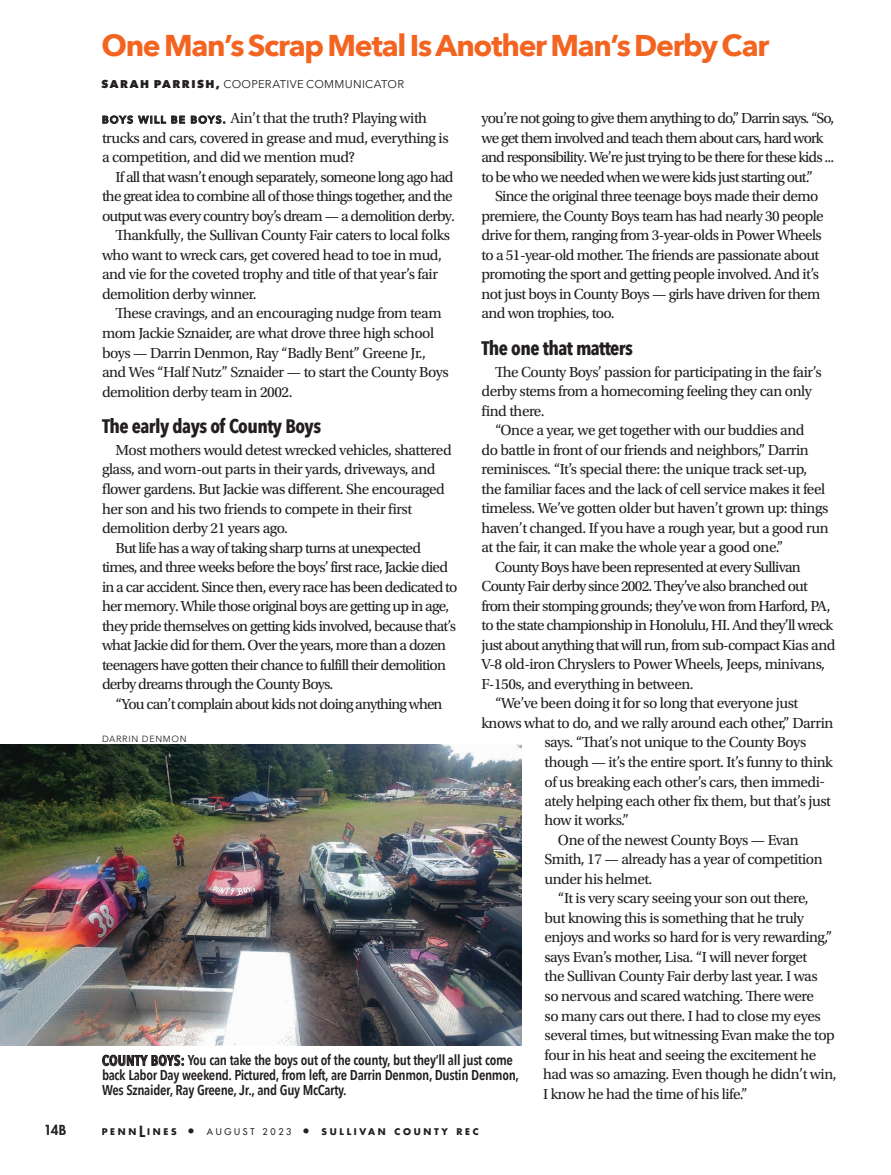
<style>
.page{position:relative;width:891px;height:1175px;background:#fff}
.page>*{position:absolute;margin:0;border:0;box-sizing:border-box;transform-origin:0 0}
.t1{font:700 30px "Avenir Next";letter-spacing:-.045em;color:#f36421}
.t2{font:700 19.5px "Avenir Next Condensed";letter-spacing:-.03em;color:#231f20}
.t3{font:15.3px/19.5px "Utopia Std";letter-spacing:-.035em;color:#231f20}
.t4{font:15.3px/19.5px "Utopia Std";letter-spacing:-.055em;color:#231f20}
.t5{font:600 14.25px/15px "Avenir Next Condensed";letter-spacing:-.025em;color:#231f20}
.t6{font:800 13.5px "Futura Std";color:#231f20}
.t7{font:11.25px "Avenir Next";letter-spacing:.025em;color:#231f20}
.t8{font:700 9px "Futura Std";letter-spacing:.3em;color:#231f20}
.t9{font:9px "Avenir Next";letter-spacing:.075em;color:#231f20}
.s1{font-weight:800}
.s2{font-family:"Avenir Next";font-weight:600;font-size:10.2px}
.s3{font-size:14.1px}
.s4{font-weight:800;font-size:15px}
.s5{font-size:13.5px}
.s6{font-weight:500}
</style>
<div class="page">
<img style="left:0;top:744px;width:522px;height:302px">
<h1 class="t1" style="left:102px;top:20px;width:669px">One Man’s Scrap Metal Is Another Man’s Derby Car</h1>
<p class="t7" style="left:102px;top:74px;width:304px"><span class="s1">SARAH PARRISH,</span> COOPERATIVE COMMUNICATOR</p>
<p class="t3" style="left:102px;top:109px;width:348px"><span class="s2">B OY S W I L L B E B OY S .</span> Ain’t that the truth? Playing with trucks and cars, covered in grease and mud, everything is a competition, and did we mention mud?</p>
<p class="t3" style="left:115px;top:167px;width:340px">If all that wasn’t enough separately, someone long ago had</p>
<p class="t3" style="left:102px;top:187px;width:352px">the great idea to combine all of those things together, and the</p>
<p class="t3" style="left:102px;top:206px;width:355px">output was every country boy’s dream — a demolition derby.</p>
<p class="t3" style="left:115px;top:226px;width:336px">Thankfully, the Sullivan County Fair caters to local folks</p>
<p class="t3" style="left:102px;top:245px;width:342px">who want to wreck cars, get covered head to toe in mud,</p>
<p class="t3" style="left:102px;top:265px;width:337px">and vie for the coveted trophy and title of that year’s fair</p>
<p class="t3" style="left:102px;top:284px;width:156px">demolition derby winner.</p>
<p class="t3" style="left:115px;top:304px;width:328px">These cravings, and an encouraging nudge from team</p>
<p class="t3" style="left:102px;top:323px;width:334px">mom Jackie Sznaider, are what drove three high school</p>
<p class="t3" style="left:102px;top:343px;width:326px">boys — Darrin Denmon, Ray “Badly Bent” Greene Jr.,</p>
<p class="t3" style="left:102px;top:362px;width:348px">and Wes “Half Nutz” Sznaider — to start the County Boys</p>
<p class="t3" style="left:102px;top:382px;width:192px">demolition derby team in 2002.</p>
<p class="t2" style="left:102px;top:414px;width:221px">The early days of County Boys</p>
<p class="t3" style="left:116px;top:440px;width:338px">Most mothers would detest wrecked vehicles, shattered</p>
<p class="t3" style="left:102px;top:460px;width:335px">glass, and worn-out parts in their yards, driveways, and</p>
<p class="t3" style="left:102px;top:479px;width:344px">flower gardens. But Jackie was different. She encouraged</p>
<p class="t3" style="left:102px;top:499px;width:312px">her son and his two friends to compete in their first</p>
<p class="t3" style="left:102px;top:518px;width:188px">demolition derby 21 years ago.</p>
<p class="t3" style="left:116px;top:538px;width:307px">But life has a way of taking sharp turns at unexpected</p>
<p class="t3" style="left:102px;top:557px;width:348px">times, and three weeks before the boys’ first race, Jackie died</p>
<p class="t3" style="left:102px;top:577px;width:357px">in a car accident. Since then, every race has been dedicated to</p>
<p class="t3" style="left:102px;top:596px;width:349px">her memory. While those original boys are getting up in age,</p>
<p class="t3" style="left:102px;top:616px;width:355px">they pride themselves on getting kids involved, because that’s</p>
<p class="t3" style="left:102px;top:635px;width:346px">what Jackie did for them. Over the years, more than a dozen</p>
<p class="t3" style="left:102px;top:655px;width:346px">teenagers have gotten their chance to fulfill their demolition</p>
<p class="t3" style="left:102px;top:674px;width:233px">derby dreams through the County Boys.</p>
<p class="t4" style="left:116px;top:694px;width:329px">“You can’t complain about kids not doing anything when</p>
<p class="t4" style="left:482px;top:109px;width:354px">you’re not going to give them anything to do,” Darrin says. “So, we get them involved and teach them about cars, hard work and responsibility. We’re just trying to be there for these kids ... to be who we needed when we were kids just starting out.”</p>
<p class="t3" style="left:482px;top:187px;width:344px;text-indent:13px">Since the original three teenage boys made their demo premiere, the County Boys team has had nearly 30 people drive for them, ranging from 3-year-olds in Power Wheels to a 51-year-old mother. The friends are passionate about promoting the sport and getting people involved. And it’s not just boys in County Boys — girls have driven for them and won trophies, too.</p>
<p class="t2" style="left:482px;top:336px;width:153px">The one that matters</p>
<p class="t3" style="left:482px;top:362px;width:342px;text-indent:13px">The County Boys’ passion for participating in the fair’s derby stems from a homecoming feeling they can only find there.</p>
<p class="t3" style="left:495px;top:421px;width:311px">“Once a year, we get together with our buddies and</p>
<p class="t3" style="left:482px;top:440px;width:329px">do battle in front of our friends and neighbors,” Darrin</p>
<p class="t3" style="left:482px;top:460px;width:327px">reminisces. “It’s special there: the unique track set-up,</p>
<p class="t3" style="left:482px;top:479px;width:345px">the familiar faces and the lack of cell service makes it feel</p>
<p class="t3" style="left:482px;top:499px;width:348px">timeless. We’ve gotten older but haven’t grown up: things</p>
<p class="t3" style="left:482px;top:518px;width:349px">haven’t changed. If you have a rough year, but a good run</p>
<p class="t3" style="left:482px;top:538px;width:303px">at the fair, it can make the whole year a good one.”</p>
<p class="t3" style="left:495px;top:557px;width:307px">County Boys have been represented at every Sullivan</p>
<p class="t3" style="left:482px;top:577px;width:328px">County Fair derby since 2002. They’ve also branched out</p>
<p class="t3" style="left:482px;top:596px;width:351px">from their stomping grounds; they’ve won from Harford, PA,</p>
<p class="t3" style="left:482px;top:616px;width:353px">to the state championship in Honolulu, HI. And they’ll wreck</p>
<p class="t3" style="left:482px;top:635px;width:355px">just about anything that will run, from sub-compact Kias and</p>
<p class="t3" style="left:482px;top:655px;width:345px">V-8 old-iron Chryslers to Power Wheels, Jeeps, minivans,</p>
<p class="t3" style="left:482px;top:674px;width:214px">F-150s, and everything in between.</p>
<p class="t3" style="left:495px;top:694px;width:305px">“We’ve been doing it for so long that everyone just</p>
<p class="t3" style="left:482px;top:713px;width:353px">knows what to do, and we rally around each other,” Darrin</p>
<p class="t3" style="left:545px;top:733px;width:263px">says. “That’s not unique to the County Boys</p>
<p class="t3" style="left:545px;top:752px;width:290px">though — it’s the entire sport. It’s funny to think</p>
<p class="t3" style="left:545px;top:772px;width:282px">of us breaking each other’s cars, then immedi-</p>
<p class="t3" style="left:544px;top:791px;width:288px">ately helping each other fix them, but that’s just</p>
<p class="t3" style="left:544px;top:811px;width:86px">how it works.”</p>
<p class="t3" style="left:558px;top:830px;width:242px">One of the newest County Boys — Evan</p>
<p class="t3" style="left:544px;top:850px;width:280px">Smith, 17 — already has a year of competition</p>
<p class="t3" style="left:544px;top:869px;width:109px">under his helmet.</p>
<p class="t3" style="left:558px;top:889px;width:252px">“It is very scary seeing your son out there,</p>
<p class="t3" style="left:544px;top:908px;width:261px">but knowing this is something that he truly</p>
<p class="t3" style="left:544px;top:928px;width:289px">enjoys and works so hard for is very rewarding,”</p>
<p class="t3" style="left:544px;top:947px;width:264px">says Evan’s mother, Lisa. “I will never forget</p>
<p class="t3" style="left:544px;top:967px;width:275px">the Sullivan County Fair derby last year. I was</p>
<p class="t3" style="left:544px;top:986px;width:271px">so nervous and scared watching. There were</p>
<p class="t3" style="left:544px;top:1006px;width:278px">so many cars out there. I had to close my eyes</p>
<p class="t3" style="left:544px;top:1025px;width:292px">several times, but witnessing Evan make the top</p>
<p class="t3" style="left:544px;top:1045px;width:273px">four in his heat and seeing the excitement he</p>
<p class="t3" style="left:543px;top:1064px;width:295px">had was so amazing. Even though he didn’t win,</p>
<p class="t3" style="left:543px;top:1084px;width:206px">I know he had the time of his life.”</p>
<p class="t9" style="left:102px;top:731px;width:86px">DARRIN DENMON</p>
<p class="t5" style="left:102px;top:1052px;width:419px"><span class="s3">COUNTY BOYS:</span> You can take the boys out of the county, but they’ll all just come back Labor Day weekend. Pictured, from left, are Darrin Denmon, Dustin Denmon,<br>Wes Sznaider, Ray Greene, Jr., and Guy McCarty.</p>
<p class="t6" style="left:43px;top:1121px;width:25px">14B</p>
<p class="t8" style="left:102px;top:1125px;width:379px">PENN<span class="s4">L</span>INES <span class="s5">•</span> <span class="s6">AUGUST 2023</span> <span class="s5">•</span> SULLIVAN COUNTY REC</p>
</div>
